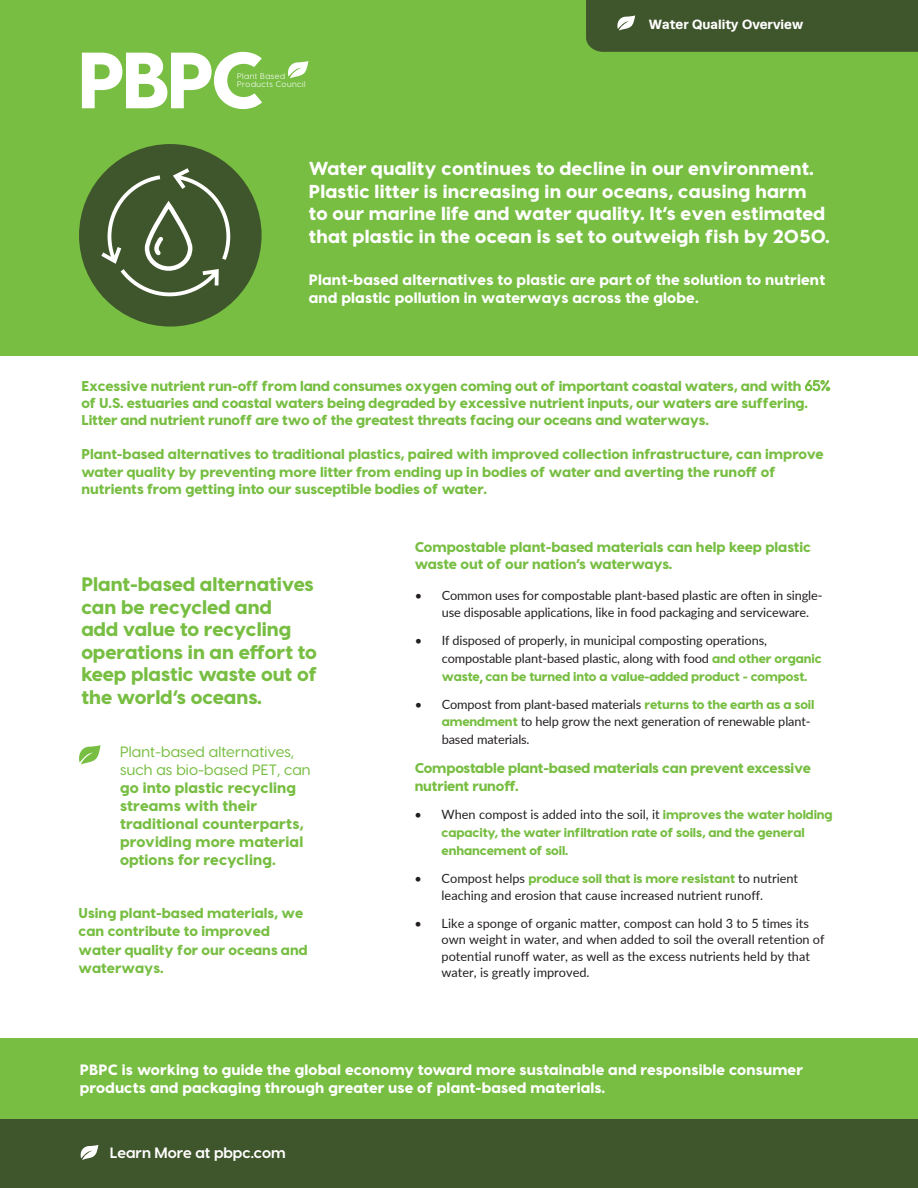
<style>
.page{position:relative;width:918px;height:1188px;background:#fff}
.page>*{position:absolute;margin:0;border:0;box-sizing:border-box;transform-origin:0 0}
.t1{font:800 19.5px/22.5px "Visby CF";color:#77be42}
.t2{font:800 18.75px/22.5px "Visby CF";letter-spacing:.01em;color:#fff}
.t3{font:800 15px/18px "Visby CF";letter-spacing:.01em;color:#fff}
.t4{font:800 15px/18px "Visby CF";letter-spacing:.01em;color:#77be42}
.t5{font:700 15px "Visby CF";color:#fff}
.t6{font:800 14.25px/17.2px "Visby CF";letter-spacing:-.01em;color:#77be42}
.t7{font:700 13.5px "Runda";color:#fff}
.t8{font:12.75px/16.2px "Lato";letter-spacing:-.01em;color:#231f20}
.t9{font:800 12.75px/18px "Visby CF";letter-spacing:-.01em;color:#77be42}
.t10{font:8.1px/8.1px "Visby CF";letter-spacing:.06em;color:#fff}
.s1{font-weight:500}
.s2{font-family:"Visby CF";font-weight:800;color:#77be42}
.s3{font-family:"Visby CF";font-weight:500;color:#77be42}
.s4{font-family:"Lato";font-weight:400;color:#231f20}
</style>
<div class="page">
<div style="left:0;top:0;width:918px;height:356px;background:#77be42"></div>
<svg style="left:82px;top:52px;width:180px;height:57px"></svg>
<svg style="left:288px;top:61px;width:20px;height:17px"></svg>
<div style="left:586px;top:0;width:332px;height:52px;background:#3f552b"></div>
<div style="left:79px;top:144px;width:183px;height:183px;background:#3f552b;border-radius:50%"></div>
<svg style="left:101px;top:168px;width:129px;height:130px"></svg>
<svg style="left:79px;top:745px;width:22px;height:20px"></svg>
<div style="left:0;top:1038px;width:918px;height:150px;background:#77be42"></div>
<div style="left:0;top:1120px;width:918px;height:68px;background:#3f552b"></div>
<svg style="left:81px;top:1145px;width:17px;height:15px"></svg>
<p class="t10" style="left:237px;top:72px;width:70px">Plant Based<br>Products Council</p>
<p class="t7" style="left:649px;top:17px;width:156px">Water Quality Overview</p>
<p class="t2" style="left:309px;top:157px;width:522px">Water quality continues to decline in our environment.<br>Plastic litter is increasing in our oceans, causing harm to our marine life and water quality. It’s even estimated that plastic in the ocean is set to outweigh fish by 2050.</p>
<p class="t3" style="left:309px;top:271px;width:518px">Plant-based alternatives to plastic are part of the solution to nutrient and plastic pollution in waterways across the globe.</p>
<p class="t6" style="left:81px;top:377px;width:750px">Excessive nutrient run-off from land consumes oxygen coming out of important coastal waters, and with <span class="s1">65% </span>of U.S. estuaries and coastal waters being degraded by excessive nutrient inputs, our waters are suffering.<br>Litter and nutrient runoff are two of the greatest threats facing our oceans and waterways.</p>
<p class="t6" style="left:81px;top:446px;width:744px">Plant-based alternatives to traditional plastics, paired with improved collection infrastructure, can improve water quality by preventing more litter from ending up in bodies of water and averting the runoff of nutrients from getting into our susceptible bodies of water.</p>
<p class="t1" style="left:81px;top:573px;width:237px">Plant-based alternatives can be recycled and<br>add value to recycling operations in an effort to keep plastic waste out of the world’s oceans.</p>
<p class="t4" style="left:120px;top:743px;width:192px"><span class="s1">Plant-based alternatives, such as bio-based PET, can </span>go into plastic recycling streams with their traditional counterparts, providing more material options for recycling.</p>
<p class="t6" style="left:79px;top:903px;width:231px;line-height:18.5px">Using plant-based materials, we can contribute to improved water quality for our oceans and waterways.</p>
<p class="t6" style="left:415px;top:538px;width:398px">Compostable plant-based materials can help keep plastic waste out of our nation’s waterways.</p>
<p class="t8" style="left:442px;top:587px;width:382px;text-indent:-27px">• Common uses for compostable plant-based plastic are often in single&shy;use disposable applications, like in food packaging and serviceware.</p>
<p class="t8" style="left:442px;top:631px;width:382px;line-height:18px;text-indent:-27px">• If disposed of properly, in municipal composting operations, compostable plant-based plastic, along with food <span class="s2">and other organic waste</span><span class="s3">,</span> <span class="s2">can be turned into a value-added product - compost.</span></p>
<p class="t8" style="left:442px;top:695px;width:374px;line-height:17.2px;text-indent:-27px">• Compost from plant-based materials <span class="s2">returns to the earth as a soil amendment</span> to help grow the next generation of renewable plant&shy;based materials.</p>
<p class="t6" style="left:415px;top:759px;width:398px;line-height:18px">Compostable plant-based materials can prevent excessive nutrient runoff.</p>
<p class="t9" style="left:442px;top:806px;width:393px;text-indent:-27px"><span class="s4">• When compost is added into the soil, it</span> improves the water holding capacity, the water infiltration rate of soils, and the general enhancement of soil.</p>
<p class="t8" style="left:442px;top:870px;width:358px;text-indent:-27px">• Compost helps <span class="s2">produce soil that is more resistant</span> to nutrient leaching and erosion that cause increased nutrient runoff.</p>
<p class="t8" style="left:442px;top:915px;width:385px;text-indent:-27px">• Like a sponge of organic matter, compost can hold 3 to 5 times its own weight in water, and when added to soil the overall retention of potential runoff water, as well as the excess nutrients held by that water, is greatly improved.</p>
<p class="t3" style="left:80px;top:1061px;width:725px">PBPC is working to guide the global economy toward more sustainable and responsible consumer products and packaging through greater use of plant-based materials.</p>
<p class="t5" style="left:110px;top:1144px;width:177px">Learn More at pbpc.com</p>
</div>
